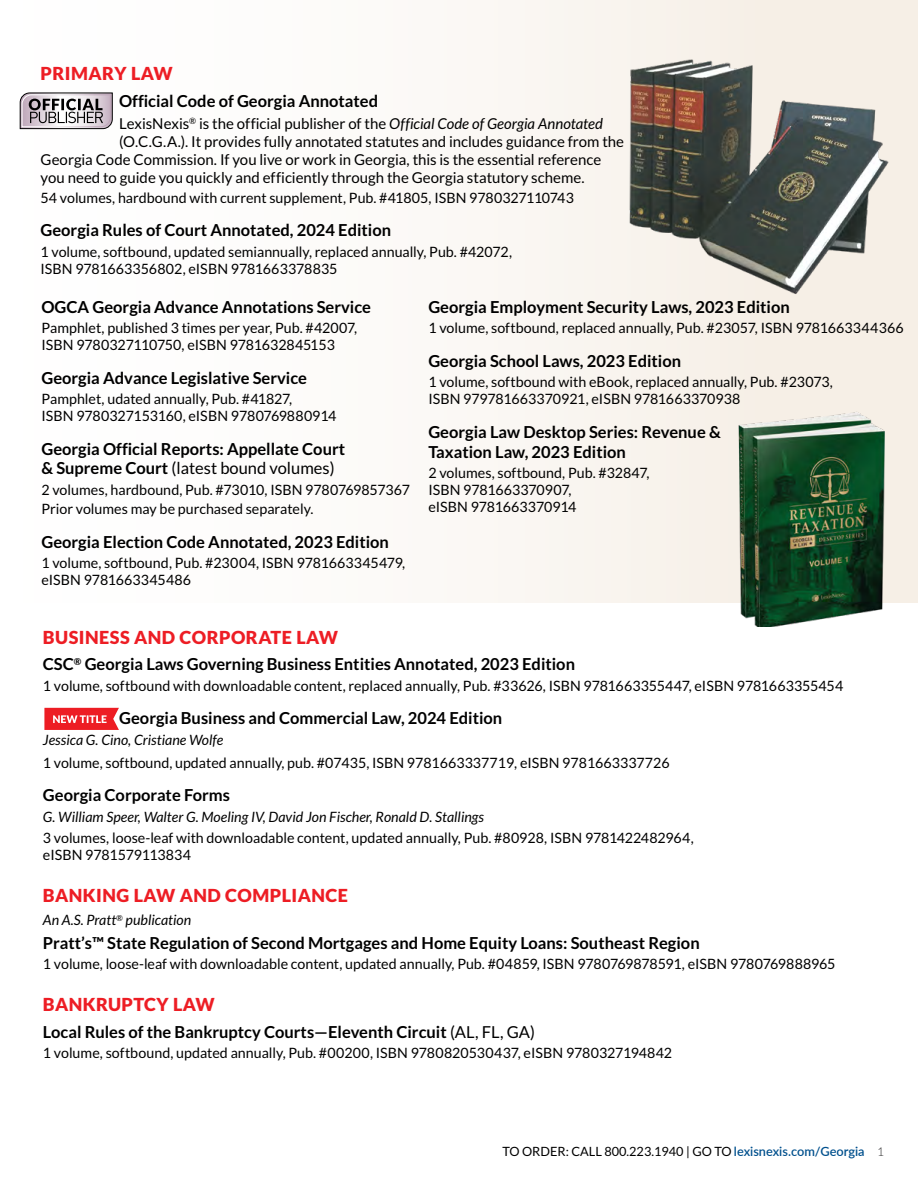
<style>
.page{position:relative;width:918px;height:1188px;background:#fff}
.page>*{position:absolute;margin:0;border:0;box-sizing:border-box;transform-origin:0 0}
.t1{font:900 18px "Lato";letter-spacing:.025em;color:#ed1d24}
.t2{font:700 16.5px/19.8px "Lato";color:#000}
.t3{font:15px "Lato";letter-spacing:-.005em;color:#000}
.t4{font:14.25px/17.1px "Lato";color:#000}
.t5{font:italic 14.25px "Lato";color:#000}
.t6{font:12.75px "Lato";color:#000}
.s1{font-style:italic}
.s2{font-weight:400}
.s3{font-weight:600;color:#00508d}
.s4{font-weight:300;font-size:12px;color:#292829}
</style>
<div class="page">
<div style="left:0;top:0;width:918px;height:602px;background:linear-gradient(to right,#fff,#f5eee4)"></div>
<svg style="left:20px;top:92px;width:93px;height:37px"></svg>
<img style="left:611px;top:53px;width:291px;height:245px">
<img style="left:736px;top:411px;width:152px;height:215px">
<svg style="left:44px;top:708px;width:75px;height:22px;background:#ef4248"></svg>
<p class="t1" style="left:40px;top:63px;width:134px">PRIMARY LAW</p>
<p class="t2" style="left:119px;top:91px;width:261px">Official Code of Georgia Annotated</p>
<p class="t3" style="left:119px;top:115px;width:486px">LexisNexis<sup>®</sup> is the official publisher of the <span class="s1">Official Code of Georgia Annotated</span></p>
<p class="t3" style="left:119px;top:133px;width:507px">(O.C.G.A.). It provides fully annotated statutes and includes guidance from the</p>
<p class="t3" style="left:41px;top:151px;width:562px">Georgia Code Commission. If you live or work in Georgia, this is the essential reference</p>
<p class="t3" style="left:41px;top:169px;width:546px">you need to guide you quickly and efficiently through the Georgia statutory scheme.</p>
<p class="t4" style="left:40px;top:189px;width:535px">54 volumes, hardbound with current supplement, Pub. #41805, ISBN 9780327110743</p>
<p class="t2" style="left:40px;top:220px;width:352px">Georgia Rules of Court Annotated, 2024 Edition</p>
<p class="t4" style="left:40px;top:243px;width:473px">1 volume, softbound, updated semiannually, replaced annually, Pub. #42072,<br>ISBN 9781663356802, eISBN 9781663378835</p>
<p class="t2" style="left:428px;top:297px;width:363px">Georgia Employment Security Laws, 2023 Edition</p>
<p class="t4" style="left:428px;top:320px;width:477px">1 volume, softbound, replaced annually, Pub. #23057, ISBN 9781663344366</p>
<p class="t2" style="left:428px;top:351px;width:254px">Georgia School Laws, 2023 Edition</p>
<p class="t4" style="left:428px;top:374px;width:406px">1 volume, softbound with eBook, replaced annually, Pub. #23073,<br>ISBN 979781663370921, eISBN 9781663370938</p>
<p class="t2" style="left:428px;top:422px;width:294px">Georgia Law Desktop Series: Revenue &amp;<br>Taxation Law, 2023 Edition</p>
<p class="t4" style="left:428px;top:464px;width:223px">2 volumes, softbound, Pub. #32847,<br>ISBN 9781663370907,<br>eISBN 9781663370914</p>
<p class="t2" style="left:41px;top:296px;width:331px">OGCA Georgia Advance Annotations Service</p>
<p class="t4" style="left:41px;top:319px;width:317px">Pamphlet, published 3 times per year, Pub. #42007,<br>ISBN 9780327110750, eISBN 9781632845153</p>
<p class="t2" style="left:41px;top:367px;width:267px">Georgia Advance Legislative Service</p>
<p class="t4" style="left:41px;top:390px;width:296px">Pamphlet, udated annually, Pub. #41827,<br>ISBN 9780327153160, eISBN 9780769880914</p>
<p class="t2" style="left:41px;top:438px;width:305px">Georgia Official Reports: Appellate Court &amp; Supreme Court <span class="s2">(latest bound volumes)</span></p>
<p class="t4" style="left:41px;top:480px;width:370px;line-height:19.5px">2 volumes, hardbound, Pub. #73010, ISBN 9780769857367<br>Prior volumes may be purchased separately.</p>
<p class="t2" style="left:41px;top:532px;width:349px">Georgia Election Code Annotated, 2023 Edition</p>
<p class="t4" style="left:41px;top:555px;width:365px">1 volume, softbound, Pub. #23004, ISBN 9781663345479, eISBN 9781663345486</p>
<p class="t1" style="left:43px;top:627px;width:297px">BUSINESS AND CORPORATE LAW</p>
<p class="t2" style="left:43px;top:654px;width:534px">CSC<sup>®</sup> Georgia Laws Governing Business Entities Annotated, 2023 Edition</p>
<p class="t4" style="left:43px;top:677px;width:802px">1 volume, softbound with downloadable content, replaced annually, Pub. #33626, ISBN 9781663355447, eISBN 9781663355454</p>
<p class="t2" style="left:119px;top:708px;width:385px">Georgia Business and Commercial Law, 2024 Edition</p>
<p class="t5" style="left:43px;top:732px;width:182px">Jessica G. Cino, Cristiane Wolfe</p>
<p class="t4" style="left:43px;top:754px;width:628px">1 volume, softbound, updated annually, pub. #07435, ISBN 9781663337719, eISBN 9781663337726</p>
<p class="t2" style="left:43px;top:785px;width:189px">Georgia Corporate Forms</p>
<p class="t5" style="left:43px;top:809px;width:443px">G. William Speer, Walter G. Moeling IV, David Jon Fischer, Ronald D. Stallings</p>
<p class="t4" style="left:43px;top:829px;width:652px">3 volumes, loose-leaf with downloadable content, updated annually, Pub. #80928, ISBN 9781422482964, eISBN 9781579113834</p>
<p class="t1" style="left:43px;top:884px;width:307px">BANKING LAW AND COMPLIANCE</p>
<p class="t5" style="left:43px;top:912px;width:150px">An A.S. Pratt<sup>®</sup> publication</p>
<p class="t2" style="left:43px;top:933px;width:658px">Pratt’s™ State Regulation of Second Mortgages and Home Equity Loans: Southeast Region</p>
<p class="t4" style="left:43px;top:956px;width:794px">1 volume, loose-leaf with downloadable content, updated annually, Pub. #04859, ISBN 9780769878591, eISBN 9780769888965</p>
<p class="t1" style="left:43px;top:994px;width:173px">BANKRUPTCY LAW</p>
<p class="t2" style="left:43px;top:1022px;width:494px">Local Rules of the Bankruptcy Courts—Eleventh Circuit <span class="s2">(AL, FL, GA)</span></p>
<p class="t4" style="left:43px;top:1045px;width:631px">1 volume, softbound, updated annually, Pub. #00200, ISBN 9780820530437, eISBN 9780327194842</p>
<p class="t6" style="left:503px;top:1145px;width:383px">TO ORDER: CALL 800.223.1940 | GO TO <span class="s3">lexisnexis.com/Georgia</span> <span class="s4">1</span></p>
</div>
